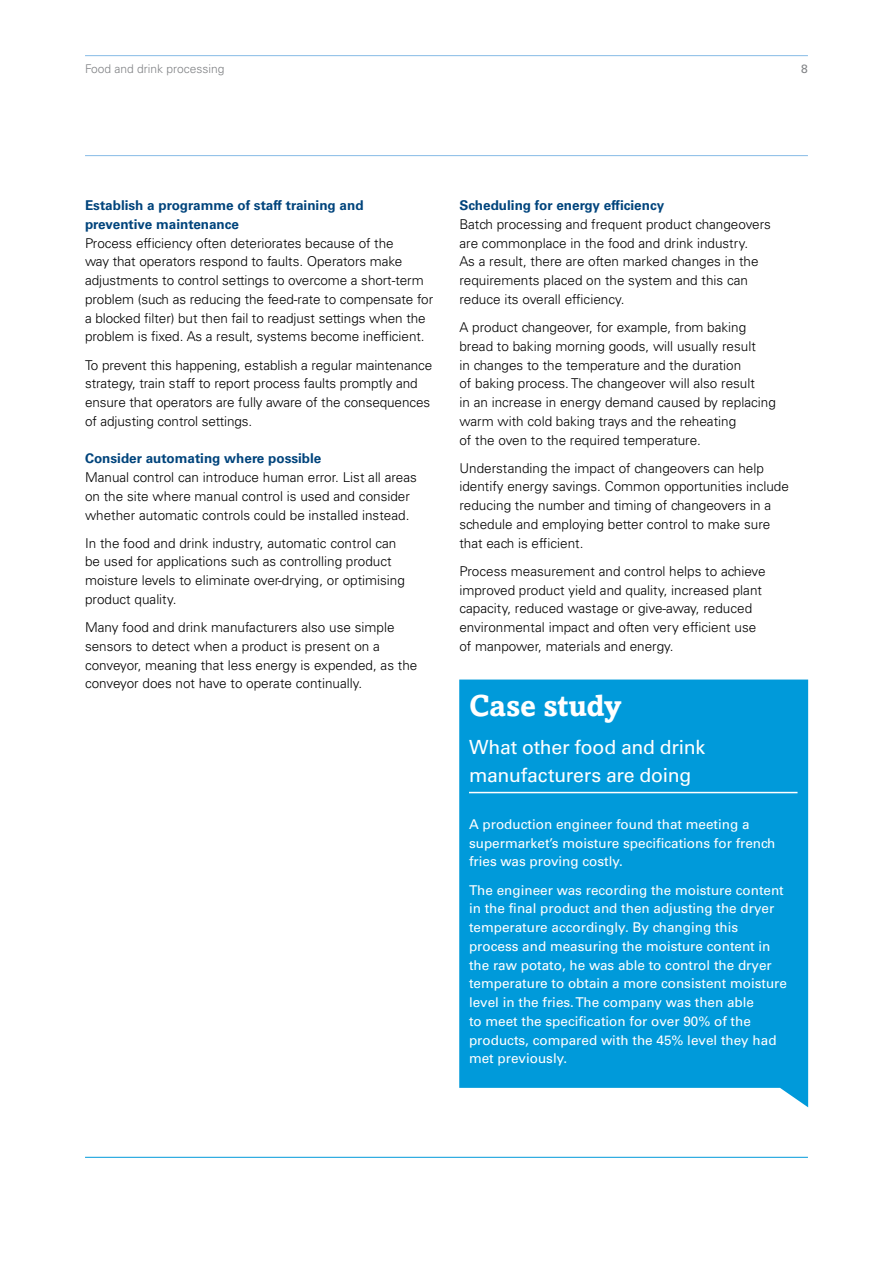
<style>
.page{position:relative;width:893px;height:1263px;background:#fff}
.page>*{position:absolute;margin:0;border:0;box-sizing:border-box;transform-origin:0 0}
.t1{font:700 30px "Amasis";letter-spacing:-.01em;color:#fff}
.t2{font:19.5px/28px "Univers";letter-spacing:-.01em;color:#fff}
.t3{font:300 13.5px/18.8px "Univers";color:#000}
.t4{font:13.5px/18.8px "Univers";color:#fff}
.t5{font:700 13.5px/18.8px "Univers";color:#00447c}
.t6{font:300 12px "Univers";color:#808285}
.t7{font:12px "Univers";color:#808285}
</style>
<div class="page">
<hr style="left:85px;top:55px;width:723px;height:1px;background:#86bbe6">
<hr style="left:85px;top:155px;width:723px;height:1px;background:#86bbe6">
<hr style="left:85px;top:1157px;width:723px;height:1px;background:#009ada">
<div style="left:459px;top:679px;width:349px;height:428px;background:#009ada"></div>
<hr style="left:469px;top:792px;width:328px;height:1px;background:#fff">
<p class="t6" style="left:85px;top:62px;width:141px">Food and drink processing</p>
<p class="t7" style="left:801px;top:62px;width:8px">8</p>
<p class="t5" style="left:85px;top:196px;width:280px">Establish a programme of staff training and preventive maintenance</p>
<p class="t3" style="left:85px;top:233px;width:350px">Process efficiency often deteriorates because of the<br>way that operators respond to faults. Operators make adjustments to control settings to overcome a short-term problem (such as reducing the feed-rate to compensate for a blocked filter) but then fail to readjust settings when the problem is fixed. As a result, systems become inefficient.</p>
<p class="t3" style="left:85px;top:355px;width:349px">To prevent this happening, establish a regular maintenance strategy, train staff to report process faults promptly and ensure that operators are fully aware of the consequences of adjusting control settings.</p>
<p class="t5" style="left:85px;top:449px;width:238px">Consider automating where possible</p>
<p class="t3" style="left:85px;top:468px;width:333px">Manual control can introduce human error. List all areas on the site where manual control is used and consider whether automatic controls could be installed instead.</p>
<p class="t3" style="left:85px;top:533px;width:321px">In the food and drink industry, automatic control can be used for applications such as controlling product moisture levels to eliminate over-drying, or optimising product quality.</p>
<p class="t3" style="left:85px;top:618px;width:334px">Many food and drink manufacturers also use simple sensors to detect when a product is present on a conveyor, meaning that less energy is expended, as the conveyor does not have to operate continually.</p>
<p class="t5" style="left:459px;top:196px;width:206px">Scheduling for energy efficiency</p>
<p class="t3" style="left:459px;top:215px;width:313px">Batch processing and frequent product changeovers are commonplace in the food and drink industry.<br>As a result, there are often marked changes in the requirements placed on the system and this can reduce its overall efficiency.</p>
<p class="t3" style="left:459px;top:318px;width:318px">A product changeover, for example, from baking bread to baking morning goods, will usually result<br>in changes to the temperature and the duration<br>of baking process. The changeover will also result<br>in an increase in energy demand caused by replacing warm with cold baking trays and the reheating<br>of the oven to the required temperature.</p>
<p class="t3" style="left:459px;top:458px;width:331px">Understanding the impact of changeovers can help identify energy savings. Common opportunities include reducing the number and timing of changeovers in a schedule and employing better control to make sure that each is efficient.</p>
<p class="t3" style="left:459px;top:562px;width:308px">Process measurement and control helps to achieve improved product yield and quality, increased plant capacity, reduced wastage or give-away, reduced environmental impact and often very efficient use of manpower, materials and energy.</p>
<h1 class="t1" style="left:469px;top:688px;width:154px">Case study</h1>
<h2 class="t2" style="left:469px;top:733px;width:238px">What other food and drink manufacturers are doing</h2>
<p class="t4" style="left:469px;top:815px;width:308px">A production engineer found that meeting a supermarket’s moisture specifications for french fries was proving costly.</p>
<p class="t4" style="left:469px;top:880px;width:320px">The engineer was recording the moisture content in the final product and then adjusting the dryer temperature accordingly. By changing this process and measuring the moisture content in the raw potato, he was able to control the dryer temperature to obtain a more consistent moisture level in the fries. The company was then able<br>to meet the specification for over 90% of the products, compared with the 45% level they had met previously.</p>
</div>
